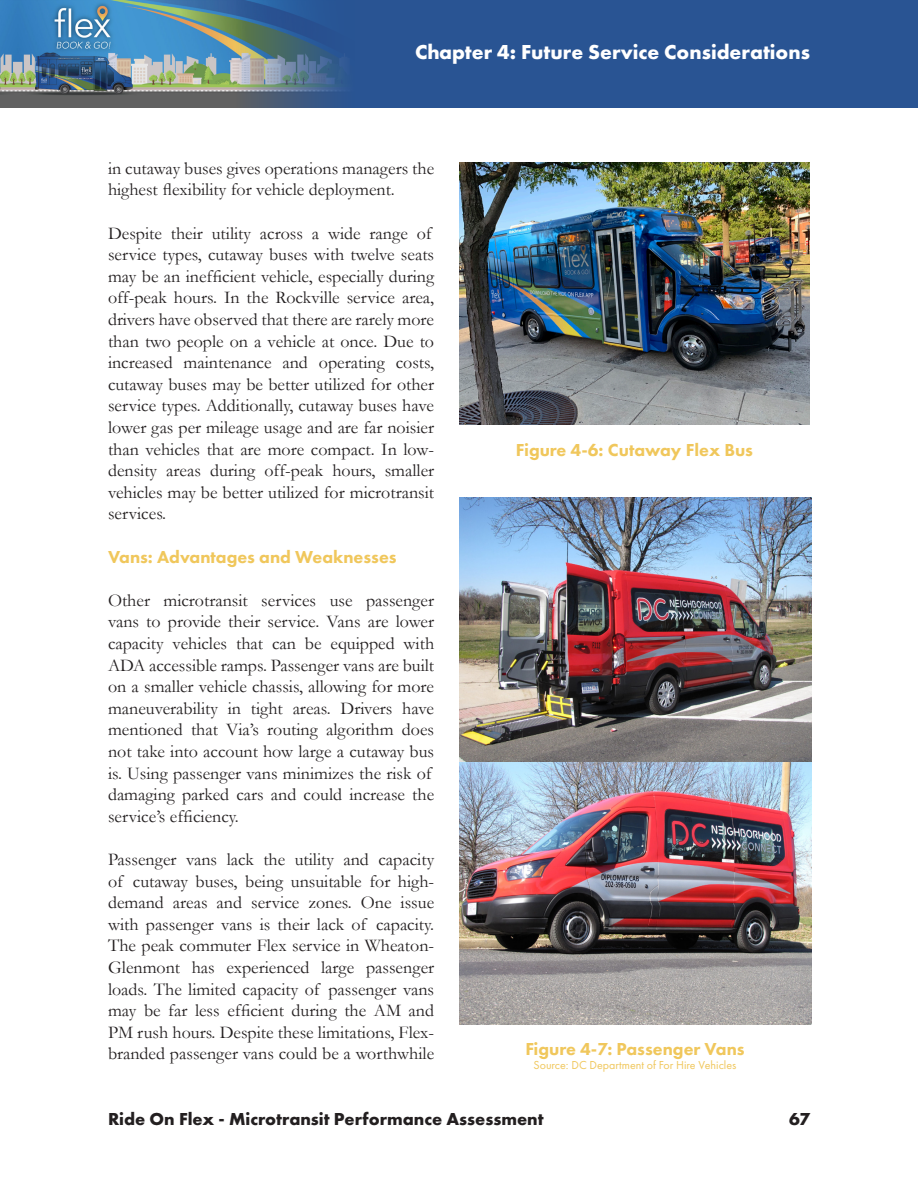
<style>
.page{position:relative;width:918px;height:1188px;background:#fff}
.page>*{position:absolute;margin:0;border:0;box-sizing:border-box;transform-origin:0 0}
.t1{font:700 21px "Futura PT";color:#fff}
.t2{font:18px/21.6px "Garamond";color:#231f20}
.t3{font:800 18px "Futura PT";color:#f0c75c}
.t4{font:700 18px "Futura PT";color:#231f20}
.t5{font:12px "Futura PT";color:#f0c75c}
</style>
<div class="page">
<div style="left:0;top:0;width:918px;height:108px;background:#295493"></div>
<img style="left:0;top:0;width:234px;height:107px">
<svg style="left:234px;top:0;width:111px;height:108px"></svg>
<img style="left:459px;top:498px;width:353px;height:526px">
<img style="left:459px;top:162px;width:351px;height:263px">
<p class="t1" style="left:415px;top:38px;width:396px">Chapter 4: Future Service Considerations</p>
<p class="t2" style="left:108px;top:157px;width:328px">in cutaway buses gives operations managers the highest flexibility for vehicle deployment.</p>
<p class="t2" style="left:108px;top:222px;width:328px">Despite their utility across a wide range of service types, cutaway buses with twelve seats may be an inefficient vehicle, especially during off-peak hours. In the Rockville service area, drivers have observed that there are rarely more than two people on a vehicle at once. Due to increased maintenance and operating costs, cutaway buses may be better utilized for other service types. Additionally, cutaway buses have lower gas per mileage usage and are far noisier than vehicles that are more compact. In low&shy;density areas during off-peak hours, smaller vehicles may be better utilized for microtransit services.</p>
<p class="t3" style="left:108px;top:545px;width:290px">Vans: Advantages and Weaknesses</p>
<p class="t2" style="left:108px;top:589px;width:328px">Other microtransit services use passenger vans to provide their service. Vans are lower capacity vehicles that can be equipped with ADA accessible ramps. Passenger vans are built on a smaller vehicle chassis, allowing for more maneuverability in tight areas. Drivers have mentioned that Via’s routing algorithm does not take into account how large a cutaway bus is. Using passenger vans minimizes the risk of damaging parked cars and could increase the service’s efficiency.</p>
<p class="t2" style="left:108px;top:848px;width:328px;text-align:justify">Passenger vans lack the utility and capacity of cutaway buses, being unsuitable for high&shy;demand areas and service zones. One issue with passenger vans is their lack of capacity.<br>The peak commuter Flex service in Wheaton-Glenmont has experienced large passenger loads. The limited capacity of passenger vans may be far less efficient during the AM and PM rush hours. Despite these limitations, Flex&shy;branded passenger vans could be a worthwhile</p>
<p class="t3" style="left:516px;top:439px;width:239px">Figure 4-6: Cutaway Flex Bus</p>
<p class="t3" style="left:525px;top:1038px;width:221px">Figure 4-7: Passenger Vans</p>
<p class="t5" style="left:534px;top:1058px;width:204px">Source: DC Department of For Hire Vehicles</p>
<p class="t4" style="left:108px;top:1107px;width:437px">Ride On Flex - Microtransit Performance Assessment</p>
<p class="t4" style="left:789px;top:1107px;width:22px">67</p>
</div>
